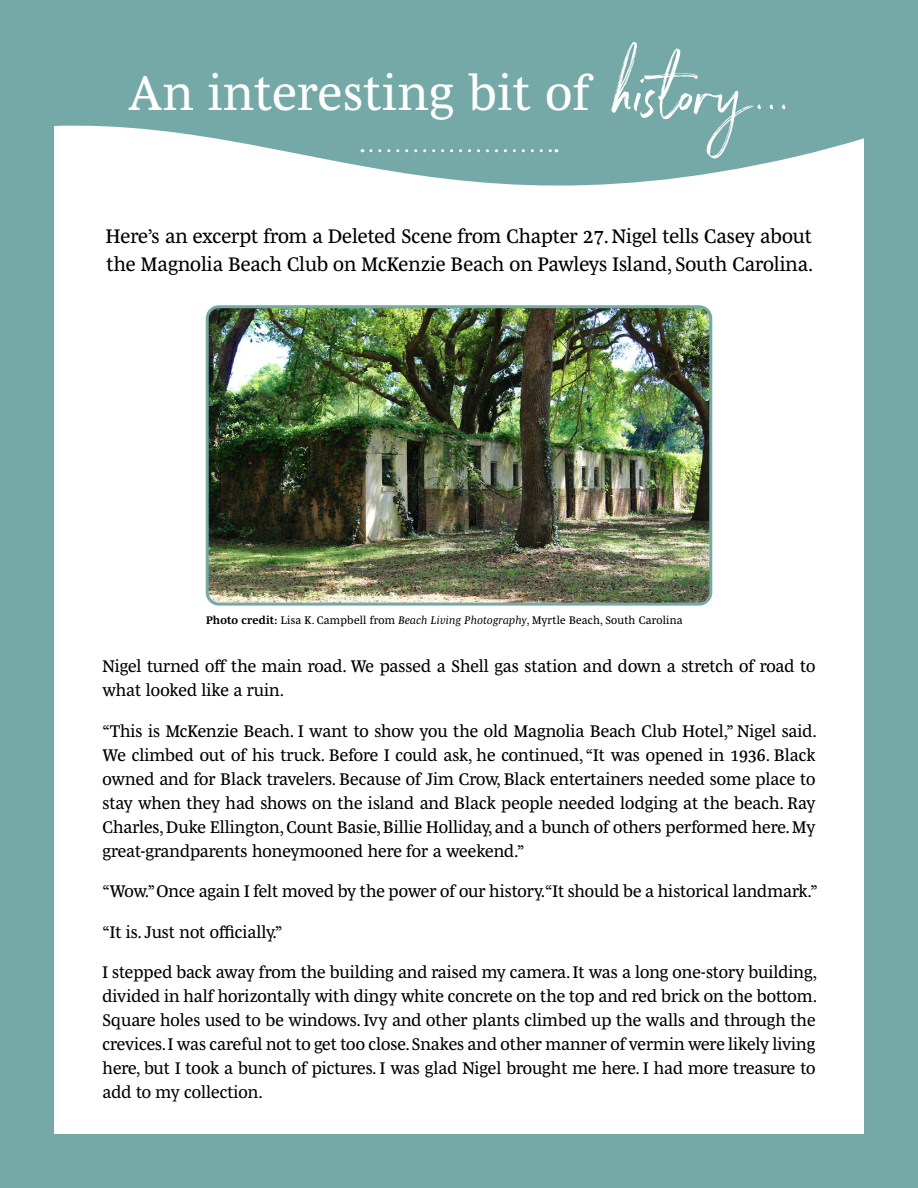
<style>
.page{position:relative;width:918px;height:1188px;background:#75a9a8}
.page>*{position:absolute;margin:0;border:0;box-sizing:border-box;transform-origin:0 0}
.t1{font:49.5px "Mencken Std Text";letter-spacing:.02em;color:#fff}
.t2{font:20.1px/28.5px "Mencken Std Text";color:#000}
.t3{font:17.25px/24px "Mencken Std Text";color:#000;text-align:justify}
.t4{font:11.25px "Mencken Std Text";letter-spacing:.02em;color:#000}
.s1{font-family:"Northwell Alt";font-size:82.5px}
.s2{font-weight:700}
.s3{font-style:italic}
</style>
<div class="page">
<div style="left:54px;top:54px;width:810px;height:1080px;background:#fff"></div>
<svg style="left:54px;top:54px;width:810px;height:132px;fill:#75a9a8"></svg>
<img style="left:210px;top:309px;width:498px;height:293px">
<div style="left:206px;top:305px;width:506px;height:301px;border:3px solid #75a9a8;border-radius:12px"></div>
<svg style="left:371px;top:149px;width:186px;height:3px"></svg>
<h1 class="t1" style="left:128px;top:65px;width:663px">An interesting bit of <span class="s1">history...</span></h1>
<p class="t2" style="left:106px;top:221px;width:709px">Here’s an excerpt from a Deleted Scene from Chapter 27. Nigel tells Casey about the Magnolia Beach Club on McKenzie Beach on Pawleys Island, South Carolina.</p>
<p class="t4" style="left:206px;top:614px;width:478px"><span class="s2">Photo credit:</span> Lisa K. Campbell from <span class="s3">Beach Living Photography</span>, Myrtle Beach, South Carolina</p>
<p class="t3" style="left:103px;top:654px;width:714px">Nigel turned off the main road. We passed a Shell gas station and down a stretch of road to what looked like a ruin.</p>
<p class="t3" style="left:103px;top:719px;width:716px">“This is McKenzie Beach. I want to show you the old Magnolia Beach Club Hotel,” Nigel said.<br>We climbed out of his truck. Before I could ask, he continued, “It was opened in 1936. Black owned and for Black travelers. Because of Jim Crow, Black entertainers needed some place to stay when they had shows on the island and Black people needed lodging at the beach. Ray Charles, Duke Ellington, Count Basie, Billie Holliday, and a bunch of others performed here. My great-grandparents honeymooned here for a weekend.”</p>
<p class="t3" style="left:103px;top:879px;width:717px">“Wow.” Once again I felt moved by the power of our history.“It should be a historical landmark.”</p>
<p class="t3" style="left:103px;top:920px;width:181px">“It is. Just not officially.”</p>
<p class="t3" style="left:103px;top:960px;width:716px">I stepped back away from the building and raised my camera. It was a long one-story building, divided in half horizontally with dingy white concrete on the top and red brick on the bottom.<br>Square holes used to be windows. Ivy and other plants climbed up the walls and through the crevices. I was careful not to get too close. Snakes and other manner of vermin were likely living here, but I took a bunch of pictures. I was glad Nigel brought me here. I had more treasure to add to my collection.</p>
</div>
